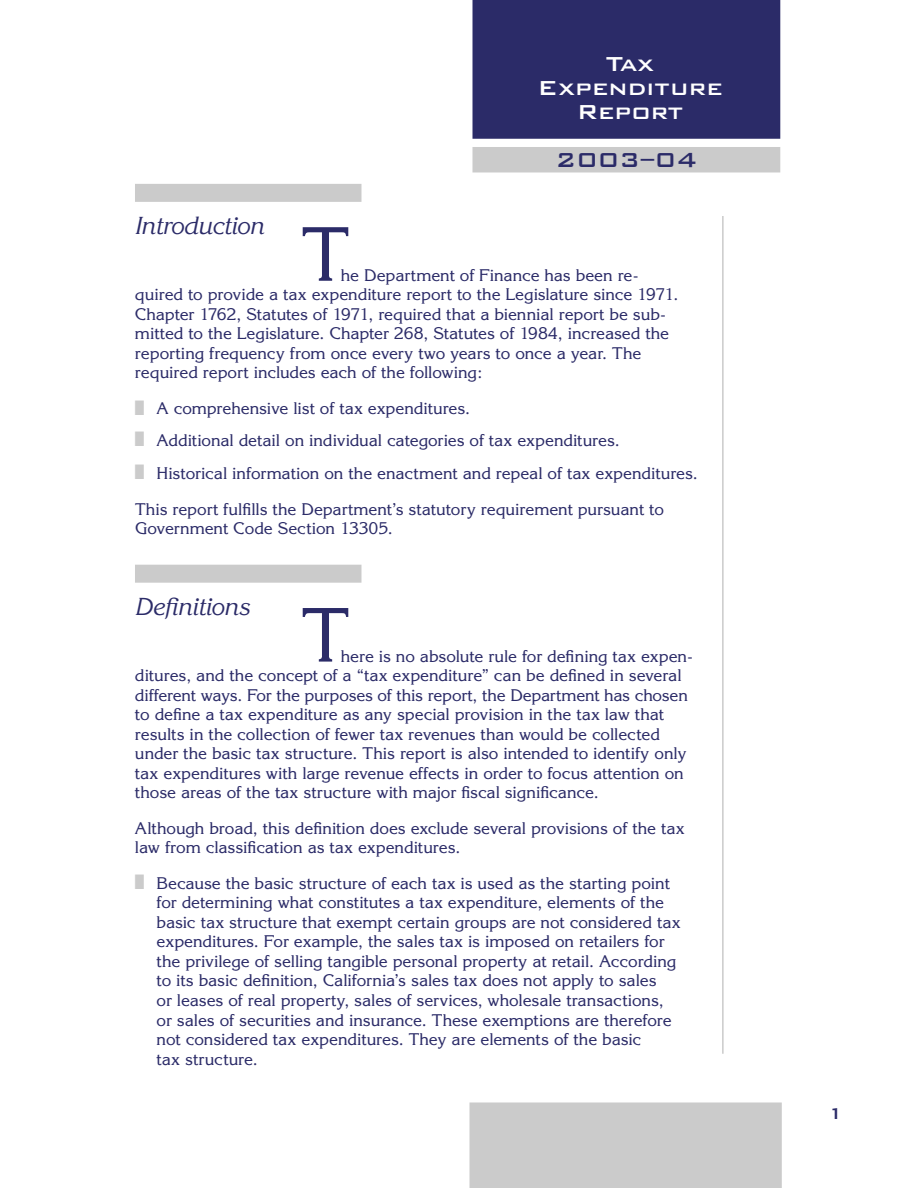
<style>
.page{position:relative;width:918px;height:1188px;background:#fff}
.page>*{position:absolute;margin:0;border:0;box-sizing:border-box;transform-origin:0 0}
.t1{font:75px "Korinna";color:#2b2b68}
.t2{font:500 27px/24px "Bank Gothic BT";color:#fff;text-align:center}
.t3{font:500 27px "Bank Gothic BT";letter-spacing:.02em;color:#2b2b68}
.t4{font:italic 24px "Korinna";letter-spacing:-.02em;color:#2b2b68}
.t5{font:21px "Zapf Dingbats ITC";color:#cbcbcb;scale:.6 1}
.t6{font:500 21px "Bank Gothic BT";color:#2b2b68}
.t7{font:16.5px/19.5px "Korinna";letter-spacing:-.005em;color:#2b2b68}
.s1{color:#cbcbcb}
</style>
<div class="page">
<hr style="left:722px;top:216px;width:2px;height:838px;background:#cbcbcb">
<div style="left:473px;top:1px;width:307px;height:137px;background:#2b2b68"></div>
<div style="left:472px;top:0;width:308px;height:139px;border:2px solid #2b2b68"></div>
<div style="left:470px;top:1102px;width:312px;height:86px;background:#cbcbcb"></div>
<div style="left:473px;top:148px;width:307px;height:24px;background:#cbcbcb"></div>
<div style="left:472px;top:147px;width:308px;height:25px;border:2px solid #cbcbcb"></div>
<div style="left:135px;top:184px;width:226px;height:18px;background:#cbcbcb"></div>
<div style="left:135px;top:565px;width:226px;height:18px;background:#cbcbcb"></div>
<h2 class="t2" style="left:537px;top:52px;width:187px">Tax<br>Expenditure<br>Report</h2>
<h2 class="t3" style="left:555px;top:145px;width:143px">2003–04</h2>
<h2 class="t4" style="left:135px;top:212px;width:130px">Introduction</h2>
<p class="t1" style="left:301px;top:207px;width:50px">T</p>
<p class="t7" style="left:135px;top:265px;width:545px;text-indent:206px">he Department of Finance has been re&shy;quired to provide a tax expenditure report to the Legislature since 1971.<br>Chapter 1762, Statutes of 1971, required that a biennial report be sub&shy;mitted to the Legislature. Chapter 268, Statutes of 1984, increased the reporting frequency from once every two years to once a year. The required report includes each of the following:</p>
<p class="t5" style="left:135px;top:398px;width:17px">■</p>
<p class="t7" style="left:157px;top:398px;width:315px">A comprehensive list of tax expenditures.</p>
<p class="t7" style="left:157px;top:431px;width:465px">Additional detail on individual categories of tax expenditures.</p>
<p class="t7" style="left:135px;top:463px;width:564px"><span class="s1">■</span> Historical information on the enactment and repeal of tax expenditures.</p>
<p class="t7" style="left:135px;top:499px;width:530px">This report fulfills the Department’s statutory requirement pursuant to<br>Government Code Section 13305.</p>
<p class="t5" style="left:135px;top:429px;width:17px">■</p>
<h2 class="t4" style="left:135px;top:593px;width:116px">Definitions</h2>
<p class="t1" style="left:301px;top:588px;width:50px">T</p>
<p class="t7" style="left:135px;top:646px;width:560px;text-indent:206px">here is no absolute rule for defining tax expen&shy;ditures, and the concept of a “tax expenditure” can be defined in several different ways. For the purposes of this report, the Department has chosen to define a tax expenditure as any special provision in the tax law that results in the collection of fewer tax revenues than would be collected under the basic tax structure. This report is also intended to identify only tax expenditures with large revenue effects in order to focus attention on those areas of the tax structure with major fiscal significance.</p>
<p class="t7" style="left:135px;top:818px;width:551px">Although broad, this definition does exclude several provisions of the tax law from classification as tax expenditures.</p>
<p class="t7" style="left:157px;top:873px;width:525px;text-indent:-22px"><span class="s1">■</span> Because the basic structure of each tax is used as the starting point for determining what constitutes a tax expenditure, elements of the basic tax structure that exempt certain groups are not considered tax expenditures. For example, the sales tax is imposed on retailers for the privilege of selling tangible personal property at retail. According to its basic definition, California’s sales tax does not apply to sales<br>or leases of real property, sales of services, wholesale transactions, or sales of securities and insurance. These exemptions are therefore not considered tax expenditures. They are elements of the basic<br>tax structure.</p>
<p class="t6" style="left:828px;top:1102px;width:18px">1</p>
</div>
